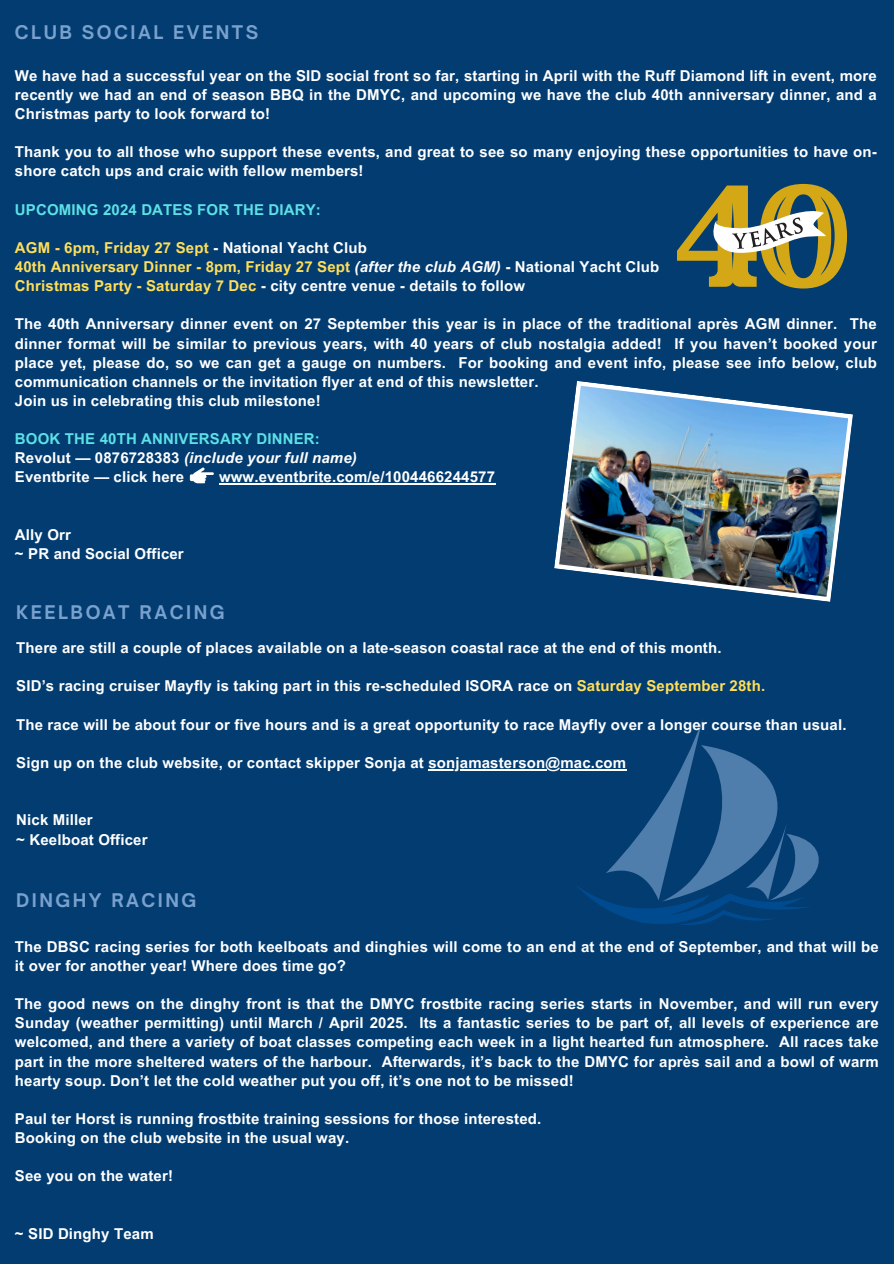
<style>
.page{position:relative;width:894px;height:1264px;background:#fff}
.page>*{position:absolute;margin:0;border:0;box-sizing:border-box;transform-origin:0 0}
.t1{font:700 18px "Open Sauce One";letter-spacing:.14em;color:#79a1cd}
.t2{font:700 15px/19.2px "Arial MT Pro";letter-spacing:.01em;color:#fff;text-align:justify}
.t3{font:700 15px "Arial MT Pro";letter-spacing:.01em;color:#ffde59}
.t4{font:700 15px "Arial MT Pro";letter-spacing:.01em;color:#5ce1e6}
.t5{font:italic 700 15px "Arial MT Pro";letter-spacing:.01em;color:#fff}
.s1{color:#fff}
.s2{font-style:italic;color:#fff}
.s3{color:#ffde59}
.s4{font-style:normal}
</style>
<div class="page">
<div style="left:0;top:0;width:893px;height:1263px;background:#023c71"></div>
<svg style="left:574px;top:719px;width:244px;height:206px"></svg>
<hr style="left:428px;top:769px;width:198px;height:1px;background:#fff">
<hr style="left:219px;top:483px;width:276px;height:2px;background:#fff">
<img style="left:554px;top:381px;width:298px;height:221px">
<svg style="left:677px;top:184px;width:169px;height:104px"></svg>
<svg style="left:190px;top:467px;width:23px;height:16px"></svg>
<p class="t1" style="left:15px;top:21px;width:245px">CLUB SOCIAL EVENTS</p>
<p class="t2" style="left:15px;top:68px;width:863px">We have had a successful year on the SID social front so far, starting in April with the Ruff Diamond lift in event, more recently we had an end of season BBQ in the DMYC, and upcoming we have the club 40th anniversary dinner, and a Christmas party to look forward to!</p>
<p class="t2" style="left:15px;top:144px;width:863px">Thank you to all those who support these events, and great to see so many enjoying these opportunities to have on&shy;shore catch ups and craic with fellow members!</p>
<p class="t4" style="left:15px;top:204px;width:307px">UPCOMING 2024 DATES FOR THE DIARY:</p>
<p class="t3" style="left:15px;top:242px;width:353px">AGM - 6pm, Friday 27 Sept <span class="s1">- National Yacht Club</span></p>
<p class="t3" style="left:15px;top:261px;width:645px">40th Anniversary Dinner - 8pm, Friday 27 Sept <span class="s2">(after the club AGM)</span> <span class="s1">- National Yacht Club</span></p>
<p class="t2" style="left:15px;top:278px;width:511px"><span class="s3">Christmas Party - Saturday 7 Dec</span> - city centre venue - details to follow</p>
<p class="t2" style="left:15px;top:316px;width:863px">The 40th Anniversary dinner event on 27 September this year is in place of the traditional après AGM dinner. The dinner format will be similar to previous years, with 40 years of club nostalgia added! If you haven’t booked your place yet, please do, so we can get a gauge on numbers. For booking and event info, please see info below, club communication channels or the invitation flyer at end of this newsletter.</p>
<p class="t2" style="left:15px;top:393px;width:307px">Join us in celebrating this club milestone!</p>
<p class="t4" style="left:15px;top:433px;width:306px">BOOK THE 40TH ANNIVERSARY DINNER:</p>
<h1 class="t5" style="left:15px;top:452px;width:343px"><span class="s4">Revolut — 0876728383</span> (include your full name)</h1>
<p class="t2" style="left:15px;top:469px;width:171px">Eventbrite — click here</p>
<p class="t2" style="left:219px;top:469px;width:277px">www.eventbrite.com/e/1004466244577</p>
<p class="t2" style="left:15px;top:527px;width:58px">Ally Orr</p>
<p class="t2" style="left:15px;top:546px;width:170px">~ PR and Social Officer</p>
<p class="t1" style="left:16px;top:601px;width:210px">KEELBOAT RACING</p>
<h1 class="t2" style="left:16px;top:640px;width:706px">There are still a couple of places available on a late-season coastal race at the end of this month.</h1>
<p class="t2" style="left:16px;top:678px;width:750px">SID’s racing cruiser Mayfly is taking part in this re-scheduled ISORA race on <span class="s3">Saturday September 28th.</span></p>
<p class="t2" style="left:16px;top:716px;width:831px">The race will be about four or five hours and is a great opportunity to race Mayfly over a longer course than usual.</p>
<h2 class="t2" style="left:16px;top:755px;width:611px">Sign up on the club website, or contact skipper Sonja at sonjamasterson@mac.com</h2>
<p class="t2" style="left:16px;top:812px;width:78px">Nick Miller</p>
<p class="t2" style="left:16px;top:831px;width:133px">~ Keelboat Officer</p>
<p class="t1" style="left:16px;top:889px;width:182px">DINGHY RACING</p>
<p class="t2" style="left:15px;top:938px;width:865px">The DBSC racing series for both keelboats and dinghies will come to an end at the end of September, and that will be it over for another year! Where does time go?</p>
<p class="t2" style="left:15px;top:996px;width:865px">The good news on the dinghy front is that the DMYC frostbite racing series starts in November, and will run every Sunday (weather permitting) until March / April 2025. Its a fantastic series to be part of, all levels of experience are welcomed, and there a variety of boat classes competing each week in a light hearted fun atmosphere. All races take part in the more sheltered waters of the harbour. Afterwards, it’s back to the DMYC for après sail and a bowl of warm hearty soup. Don’t let the cold weather put you off, it’s one not to be missed!</p>
<p class="t2" style="left:15px;top:1110px;width:528px">Paul ter Horst is running frostbite training sessions for those interested.</p>
<p class="t2" style="left:15px;top:1130px;width:336px">Booking on the club website in the usual way.</p>
<h1 class="t2" style="left:15px;top:1168px;width:159px">See you on the water!</h1>
<p class="t2" style="left:15px;top:1225px;width:140px">~ SID Dinghy Team</p>
</div>
